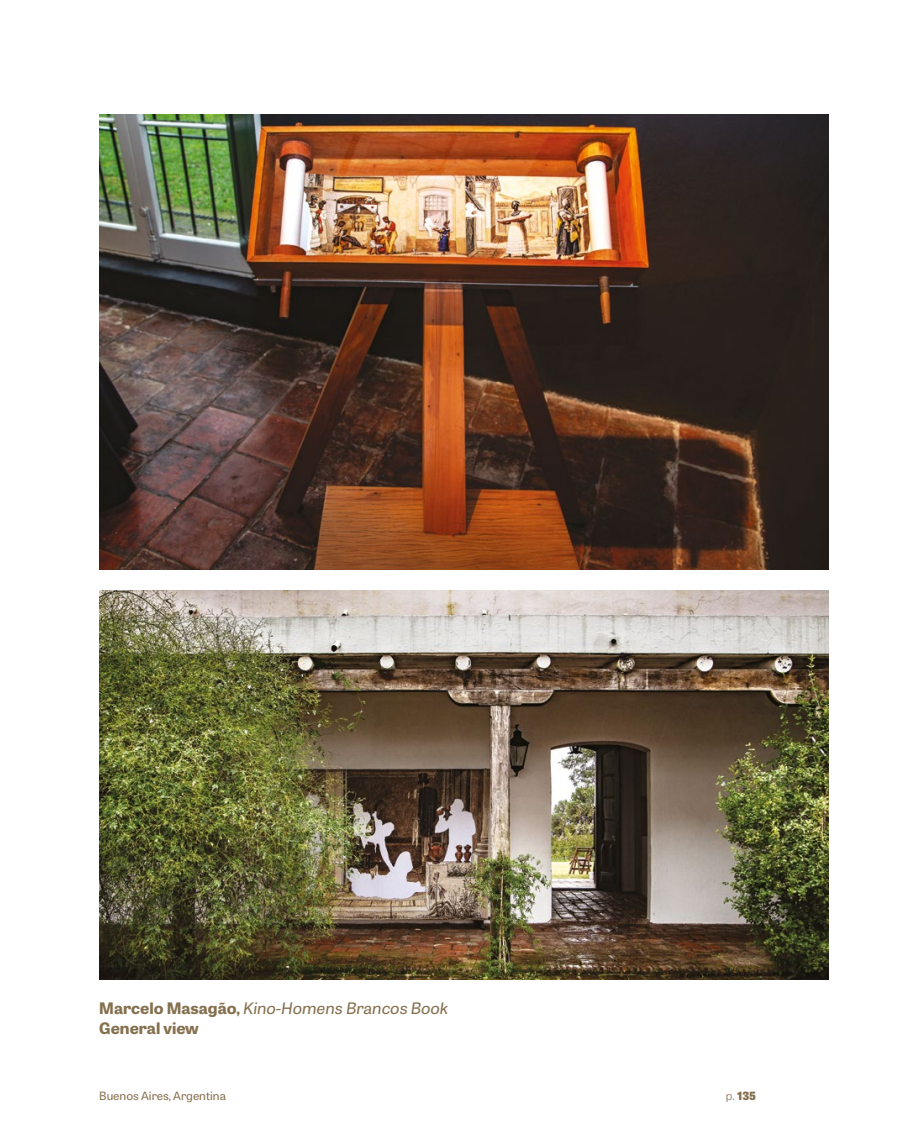
<style>
.page{position:relative;width:918px;height:1141px;background:#fff}
.page>*{position:absolute;margin:0;border:0;box-sizing:border-box;transform-origin:0 0}
.EPIGRAFE{font:italic 15.75px "Tablet Gothic Wide";color:#85704e}
.EPIGRAFE-2{font:700 15.75px "Tablet Gothic Wide";color:#85704e}
.t1{font:11.38px "Tablet Gothic Wide";color:#85704e}
.t2{font:800 11.38px "Tablet Gothic Wide";color:#85704e}
.s1{font-weight:700;font-style:normal}
.s2{font-weight:300}
</style>
<div class="page">
<img style="left:99px;top:590px;width:729px;height:390px">
<img style="left:99px;top:114px;width:729px;height:455px">
<p class="EPIGRAFE" style="left:99px;top:998px;width:351px"><span class="s1">Marcelo Masagão,</span> Kino-Homens Brancos Book</p>
<p class="EPIGRAFE-2" style="left:99px;top:1016px;width:101px">General view</p>
<p class="t1" style="left:99px;top:1088px;width:128px">Buenos Aires, Argentina</p>
<p class="t2" style="left:726px;top:1087px;width:32px"><span class="s2">p.</span> 135</p>
</div>
